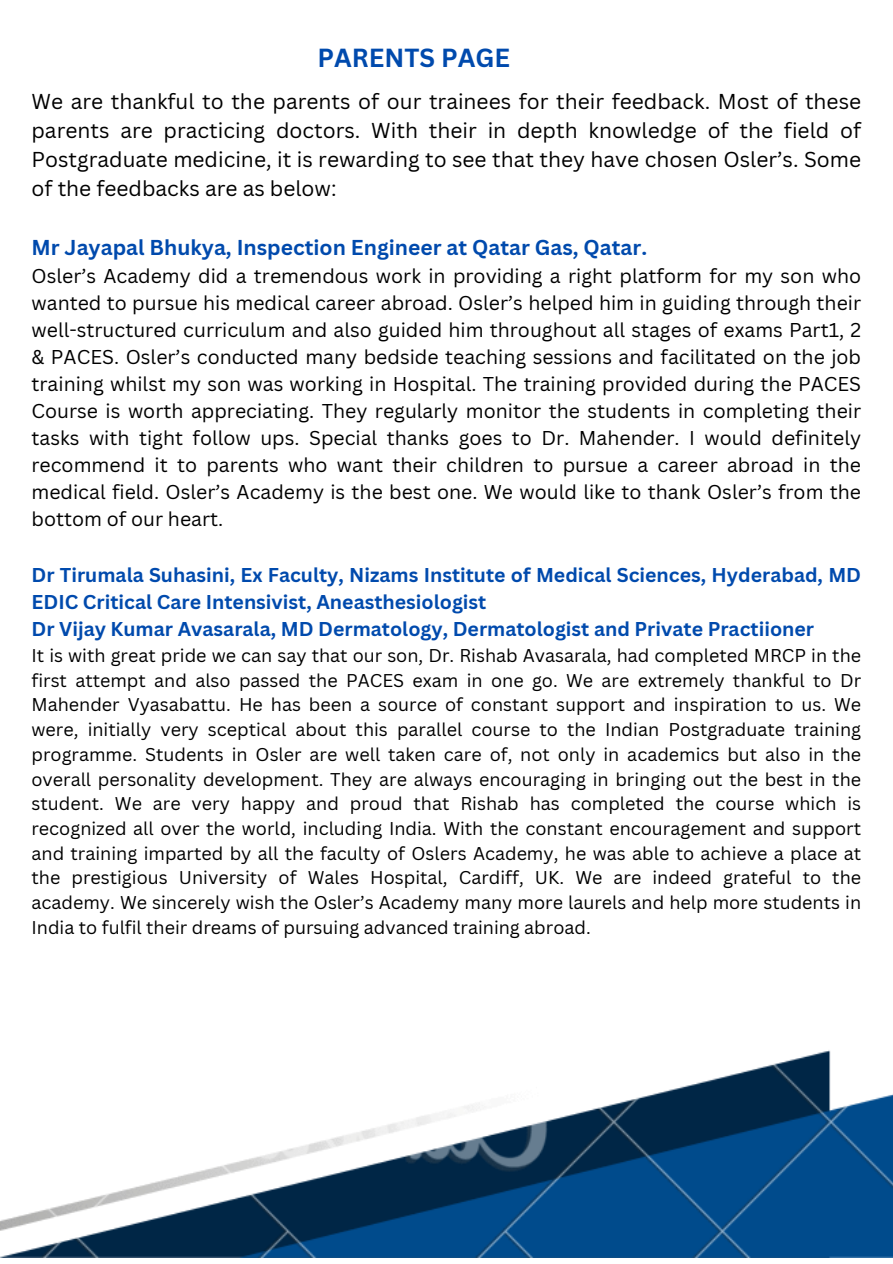
<style>
.page{position:relative;width:893px;height:1264px;background:#fff}
.page>*{position:absolute;margin:0;border:0;box-sizing:border-box;transform-origin:0 0}
.t1{font:700 25.5px "Canva Sans";color:#004aad}
.t2{font:21px/29.2px "Canva Sans";color:#000;text-align:justify}
.t3{font:700 21px "Canva Sans";color:#004aad}
.t4{font:19.5px/27px "Canva Sans";color:#000;text-align:justify}
.t5{font:700 19.5px/27px "Canva Sans";color:#004aad}
.t6{font:18px/24.8px "Canva Sans";color:#000;text-align:justify}
</style>
<div class="page">
<img style="left:0;top:1050px;width:892px;height:207px">
<p class="t1" style="left:317px;top:40px;width:194px">PARENTS PAGE</p>
<p class="t2" style="left:31px;top:86px;width:831px">We are thankful to the parents of our trainees for their feedback. Most of these parents are practicing doctors. With their in depth knowledge of the field of Postgraduate medicine, it is rewarding to see that they have chosen Osler’s. Some of the feedbacks are as below:</p>
<p class="t3" style="left:31px;top:232px;width:617px">Mr Jayapal Bhukya, Inspection Engineer at Qatar Gas, Qatar.</p>
<p class="t4" style="left:31px;top:262px;width:831px">Osler’s Academy did a tremendous work in providing a right platform for my son who wanted to pursue his medical career abroad. Osler’s helped him in guiding through their well-structured curriculum and also guided him throughout all stages of exams Part1, 2 &amp; PACES. Osler’s conducted many bedside teaching sessions and facilitated on the job training whilst my son was working in Hospital. The training provided during the PACES Course is worth appreciating. They regularly monitor the students in completing their tasks with tight follow ups. Special thanks goes to Dr. Mahender. I would definitely recommend it to parents who want their children to pursue a career abroad in the medical field. Osler’s Academy is the best one. We would like to thank Osler’s from the bottom of our heart.</p>
<p class="t5" style="left:31px;top:561px;width:831px">Dr Tirumala Suhasini, Ex Faculty, Nizams Institute of Medical Sciences, Hyderabad, MD<br>EDIC Critical Care Intensivist, Aneasthesiologist</p>
<p class="t5" style="left:31px;top:615px;width:784px">Dr Vijay Kumar Avasarala, MD Dermatology, Dermatologist and Private Practiioner</p>
<p class="t6" style="left:31px;top:642px;width:831px">It is with great pride we can say that our son, Dr. Rishab Avasarala, had completed MRCP in the first attempt and also passed the PACES exam in one go. We are extremely thankful to Dr Mahender Vyasabattu. He has been a source of constant support and inspiration to us. We were, initially very sceptical about this parallel course to the Indian Postgraduate training programme. Students in Osler are well taken care of, not only in academics but also in the overall personality development. They are always encouraging in bringing out the best in the student. We are very happy and proud that Rishab has completed the course which is recognized all over the world, including India. With the constant encouragement and support and training imparted by all the faculty of Oslers Academy, he was able to achieve a place at the prestigious University of Wales Hospital, Cardiff, UK. We are indeed grateful to the academy. We sincerely wish the Osler’s Academy many more laurels and help more students in India to fulfil their dreams of pursuing advanced training abroad.</p>
</div>
